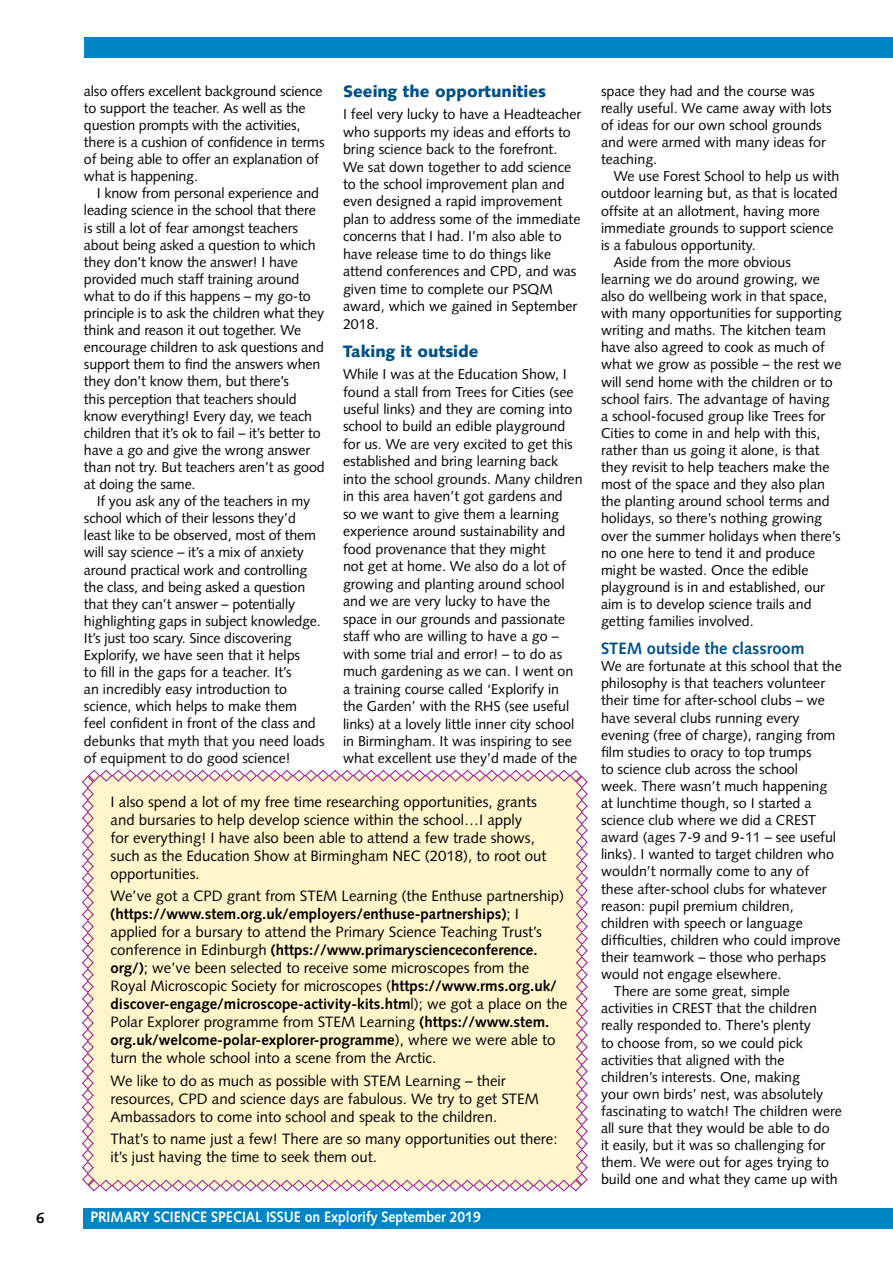
<style>
.page{position:relative;width:893px;height:1263px;background:#fff}
.page>*{position:absolute;margin:0;border:0;box-sizing:border-box;transform-origin:0 0}
.t1{font:900 16.5px "Syntax";color:#005089}
.t2{font:700 16.5px "Syntax";color:#005089}
.t3{font:15px/18px "Syntax";color:#000}
.t4{font:700 15px "Syntax";color:#fff;scale:.93 1}
.t5{font:700 15px "Syntax";color:#000}
.t6{font:14.25px/17.1px "Syntax";color:#000}
.s1{font-weight:700}
</style>
<div class="page">
<div style="left:83px;top:1208px;width:810px;height:21px;background:#0085c4"></div>
<div style="left:85px;top:37px;width:808px;height:20px;background:#0085c4"></div>
<svg style="left:82px;top:769px;width:506px;height:423px;background:#fcf0cb"></svg>
<p class="t6" style="left:84px;top:82px;width:242px">also offers excellent background science to support the teacher. As well as the question prompts with the activities, there is a cushion of confidence in terms of being able to offer an explanation of what is happening.</p>
<p class="t6" style="left:84px;top:185px;width:242px;text-indent:13px">I know from personal experience and leading science in the school that there is still a lot of fear amongst teachers about being asked a question to which they don’t know the answer! I have provided much staff training around what to do if this happens – my go-to principle is to ask the children what they think and reason it out together. We encourage children to ask questions and support them to find the answers when they don’t know them, but there’s<br>this perception that teachers should know everything! Every day, we teach children that it’s ok to fail – it’s better to have a go and give the wrong answer than not try. But teachers aren’t as good at doing the same.</p>
<p class="t6" style="left:84px;top:493px;width:242px;text-indent:13px">If you ask any of the teachers in my school which of their lessons they’d least like to be observed, most of them will say science – it’s a mix of anxiety around practical work and controlling the class, and being asked a question that they can’t answer – potentially highlighting gaps in subject knowledge.<br>It’s just too scary. Since discovering Explorify, we have seen that it helps<br>to fill in the gaps for a teacher. It’s<br>an incredibly easy introduction to science, which helps to make them<br>feel confident in front of the class and debunks that myth that you need loads of equipment to do good science!</p>
<p class="t1" style="left:343px;top:82px;width:205px">Seeing the opportunities</p>
<p class="t6" style="left:343px;top:106px;width:240px">I feel very lucky to have a Headteacher who supports my ideas and efforts to bring science back to the forefront.<br>We sat down together to add science to the school improvement plan and even designed a rapid improvement plan to address some of the immediate concerns that I had. I’m also able to have release time to do things like attend conferences and CPD, and was given time to complete our PSQM award, which we gained in September<br>2018.</p>
<p class="t1" style="left:343px;top:342px;width:137px">Taking it outside</p>
<p class="t6" style="left:343px;top:365px;width:241px">While I was at the Education Show, I found a stall from Trees for Cities (see useful links) and they are coming into school to build an edible playground for us. We are very excited to get this established and bring learning back into the school grounds. Many children in this area haven’t got gardens and<br>so we want to give them a learning experience around sustainability and food provenance that they might<br>not get at home. We also do a lot of growing and planting around school and we are very lucky to have the space in our grounds and passionate staff who are willing to have a go – with some trial and error! – to do as much gardening as we can. I went on a training course called ‘Explorify in<br>the Garden’ with the RHS (see useful links) at a lovely little inner city school in Birmingham. It was inspiring to see what excellent use they’d made of the</p>
<p class="t3" style="left:111px;top:793px;width:437px">I also spend a lot of my free time researching opportunities, grants and bursaries to help develop science within the school…I apply<br>for everything! I have also been able to attend a few trade shows, such as the Education Show at Birmingham NEC (2018), to root out opportunities.</p>
<p class="t3" style="left:111px;top:887px;width:458px">We’ve got a CPD grant from STEM Learning (the Enthuse partnership) <span class="s1">(https://www.stem.org.uk/employers/enthuse-partnerships)</span>; I applied for a bursary to attend the Primary Science Teaching Trust’s conference in Edinburgh <span class="s1">(https://www.primaryscienceconference. org/)</span>; we’ve been selected to receive some microscopes from the Royal Microscopic Society for microscopes (<span class="s1">https://www.rms.org.uk/ discover-engage/microscope-activity-kits.htm</span>l); we got a place on the Polar Explorer programme from STEM Learning <span class="s1">(https://www.stem. org.uk/welcome-polar-explorer-programme</span>), where we were able to turn the whole school into a scene from the Arctic.</p>
<p class="t3" style="left:111px;top:1071px;width:430px">We like to do as much as possible with STEM Learning – their resources, CPD and science days are fabulous. We try to get STEM<br>Ambassadors to come into school and speak to the children.</p>
<p class="t3" style="left:111px;top:1130px;width:448px">That’s to name just a few! There are so many opportunities out there: it’s just having the time to seek them out.</p>
<p class="t5" style="left:36px;top:1209px;width:10px">6</p>
<p class="t4" style="left:90px;top:1208px;width:146px">PRIMARY SCIENCE Special</p>
<p class="t4" style="left:266px;top:1208px;width:232px">issue on Explorify September 2019</p>
<p class="t6" style="left:601px;top:82px;width:232px">space they had and the course was really useful. We came away with lots of ideas for our own school grounds and were armed with many ideas for teaching.</p>
<p class="t6" style="left:614px;top:168px;width:227px">We use Forest School to help us with</p>
<p class="t6" style="left:601px;top:185px;width:238px">outdoor learning but, as that is located</p>
<p class="t6" style="left:601px;top:202px;width:220px">offsite at an allotment, having more</p>
<p class="t6" style="left:601px;top:219px;width:234px">immediate grounds to support science</p>
<p class="t6" style="left:601px;top:236px;width:156px">is a fabulous opportunity.</p>
<p class="t6" style="left:614px;top:253px;width:179px">Aside from the more obvious</p>
<p class="t6" style="left:601px;top:271px;width:221px">learning we do around growing, we</p>
<p class="t6" style="left:601px;top:288px;width:228px">also do wellbeing work in that space,</p>
<p class="t6" style="left:601px;top:305px;width:242px">with many opportunities for supporting</p>
<p class="t6" style="left:601px;top:322px;width:226px">writing and maths. The kitchen team</p>
<p class="t6" style="left:601px;top:339px;width:225px">have also agreed to cook as much of</p>
<p class="t6" style="left:601px;top:356px;width:242px">what we grow as possible – the rest we</p>
<p class="t6" style="left:601px;top:373px;width:233px">will send home with the children or to</p>
<p class="t6" style="left:601px;top:390px;width:230px">school fairs. The advantage of having</p>
<p class="t6" style="left:601px;top:407px;width:226px">a school-focused group like Trees for</p>
<p class="t6" style="left:601px;top:424px;width:221px">Cities to come in and help with this,</p>
<p class="t6" style="left:601px;top:442px;width:220px">rather than us going it alone, is that</p>
<p class="t6" style="left:601px;top:459px;width:230px">they revisit to help teachers make the</p>
<p class="t6" style="left:601px;top:476px;width:226px">most of the space and they also plan</p>
<p class="t6" style="left:601px;top:493px;width:230px">the planting around school terms and</p>
<p class="t6" style="left:601px;top:510px;width:223px">holidays, so there’s nothing growing</p>
<p class="t6" style="left:601px;top:527px;width:241px">over the summer holidays when there’s</p>
<p class="t6" style="left:601px;top:544px;width:216px">no one here to tend it and produce</p>
<p class="t6" style="left:601px;top:561px;width:209px">might be wasted. Once the edible</p>
<p class="t6" style="left:601px;top:578px;width:226px">playground is in and established, our</p>
<p class="t6" style="left:601px;top:595px;width:212px">aim is to develop science trails and</p>
<p class="t6" style="left:601px;top:613px;width:154px">getting families involved.</p>
<p class="t2" style="left:601px;top:639px;width:205px">STEM outside the classroom</p>
<p class="t6" style="left:601px;top:658px;width:242px">We are fortunate at this school that the</p>
<p class="t6" style="left:601px;top:675px;width:226px">philosophy is that teachers volunteer</p>
<p class="t6" style="left:601px;top:692px;width:226px">their time for after-school clubs – we</p>
<p class="t6" style="left:601px;top:709px;width:200px">have several clubs running every</p>
<p class="t6" style="left:601px;top:726px;width:236px">evening (free of charge), ranging from</p>
<p class="t6" style="left:601px;top:743px;width:212px">film studies to oracy to top trumps</p>
<p class="t6" style="left:601px;top:760px;width:199px">to science club across the school</p>
<p class="t6" style="left:601px;top:777px;width:228px">week. There wasn’t much happening</p>
<p class="t6" style="left:601px;top:795px;width:212px">at lunchtime though, so I started a</p>
<p class="t6" style="left:601px;top:812px;width:217px">science club where we did a CREST</p>
<p class="t6" style="left:601px;top:829px;width:237px">award (ages 7-9 and 9-11 – see useful</p>
<p class="t6" style="left:601px;top:846px;width:235px">links). I wanted to target children who</p>
<p class="t6" style="left:601px;top:863px;width:210px">wouldn’t normally come to any of</p>
<p class="t6" style="left:601px;top:880px;width:227px">these after-school clubs for whatever</p>
<p class="t6" style="left:601px;top:897px;width:194px">reason: pupil premium children,</p>
<p class="t6" style="left:601px;top:914px;width:203px">children with speech or language</p>
<p class="t6" style="left:601px;top:931px;width:241px">difficulties, children who could improve</p>
<p class="t6" style="left:601px;top:948px;width:226px">their teamwork – those who perhaps</p>
<p class="t6" style="left:601px;top:966px;width:182px">would not engage elsewhere.</p>
<p class="t6" style="left:614px;top:983px;width:178px">There are some great, simple</p>
<p class="t6" style="left:601px;top:1000px;width:217px">activities in CREST that the children</p>
<p class="t6" style="left:601px;top:1017px;width:211px">really responded to. There’s plenty</p>
<p class="t6" style="left:601px;top:1034px;width:203px">to choose from, so we could pick</p>
<p class="t6" style="left:601px;top:1051px;width:185px">activities that aligned with the</p>
<p class="t6" style="left:601px;top:1068px;width:201px">children’s interests. One, making</p>
<p class="t6" style="left:601px;top:1085px;width:224px">your own birds’ nest, was absolutely</p>
<p class="t6" style="left:601px;top:1102px;width:242px">fascinating to watch! The children were</p>
<p class="t6" style="left:601px;top:1119px;width:230px">all sure that they would be able to do</p>
<p class="t6" style="left:601px;top:1137px;width:226px">it easily, but it was so challenging for</p>
<p class="t6" style="left:601px;top:1154px;width:230px">them. We were out for ages trying to</p>
<p class="t6" style="left:601px;top:1171px;width:238px">build one and what they came up with</p>
</div>
